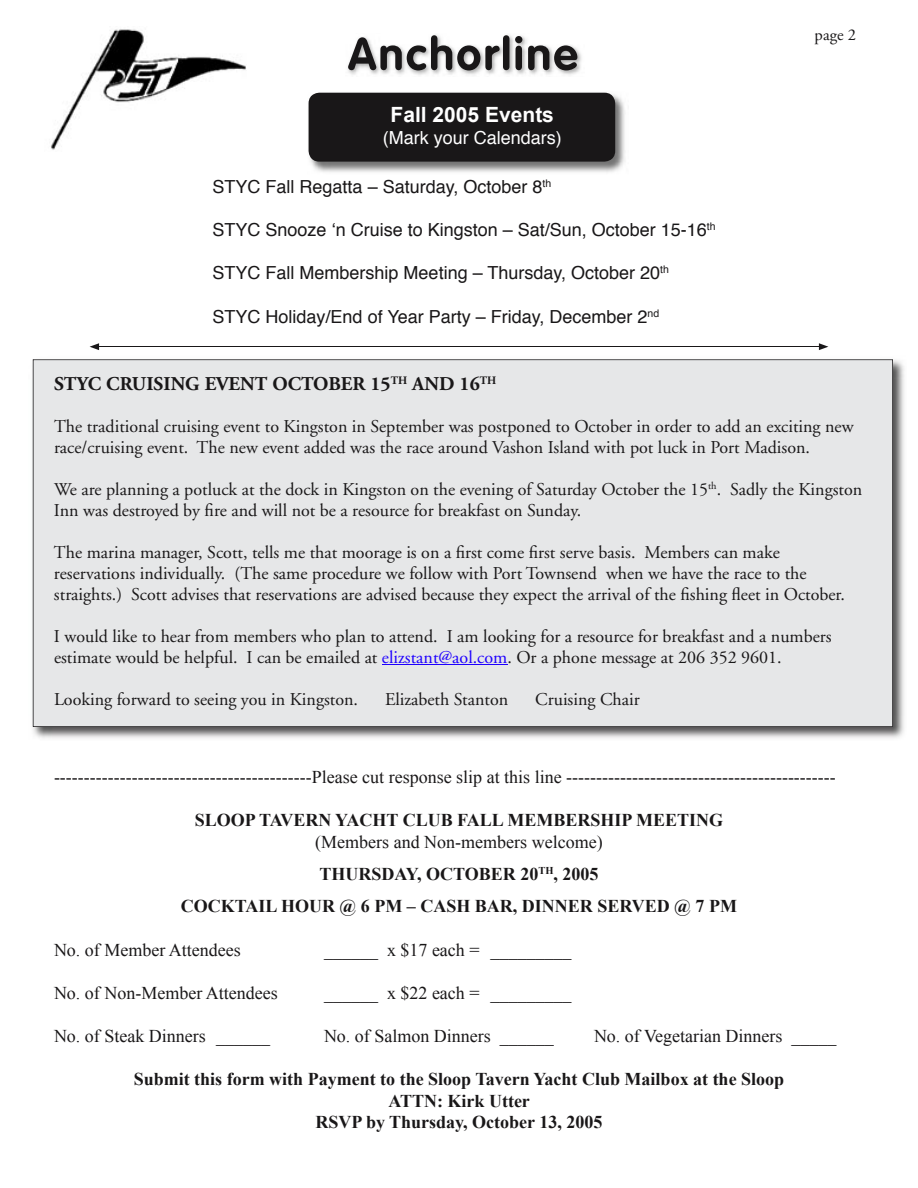
<style>
.page{position:relative;width:918px;height:1188px;background:#fff}
.page>*{position:absolute;margin:0;border:0;box-sizing:border-box;transform-origin:0 0}
.t1{font:700 21px "Arial";color:#fff}
.t2{font:700 19.5px "Adobe Garamond";color:#191718}
.t3{font:18px/21px "Adobe Garamond";color:#191718}
.t4{font:18px "Times New Roman";color:#191718}
.t5{font:700 18px/32.4px "Times New Roman";color:#191718;text-align:center}
.t6{font:18px "Helvetica";color:#191718}
.t7{font:18px "Helvetica";color:#fff}
.t8{font:16.5px "Adobe Garamond";color:#191718}
.s1{color:#1e00ff}
.s2{font-weight:400}
</style>
<div class="page">
<img style="left:32px;top:359px;width:872px;height:379px">
<div style="left:33px;top:359px;width:860px;height:368px;background:#e6e7e8"></div>
<img style="left:51px;top:29px;width:195px;height:121px">
<img style="left:308px;top:92px;width:317px;height:81px">
<div style="left:309px;top:93px;width:306px;height:69px;background:#191718;border-radius:11px"></div>
<img style="left:348px;top:49px;width:234px;height:26px">
<svg style="left:348px;top:35px;width:229px;height:35px"></svg>
<hr style="left:382px;top:665px;width:125px;height:1px;background:#1e00ff">
<hr style="left:97px;top:346px;width:724px;height:1px;background:#191718">
<svg style="left:90px;top:343px;width:9px;height:7px"></svg>
<svg style="left:819px;top:343px;width:9px;height:7px"></svg>
<p class="t1" style="left:391px;top:103px;width:165px">Fall 2005 Events</p>
<p class="t7" style="left:383px;top:125px;width:181px">(Mark your Calendars)</p>
<p class="t6" style="left:213px;top:175px;width:340px">STYC Fall Regatta – Saturday, October 8<sup>th</sup></p>
<p class="t6" style="left:213px;top:218px;width:505px">STYC Snooze ʻn Cruise to Kingston – Sat/Sun, October 15-16<sup>th</sup></p>
<p class="t6" style="left:213px;top:261px;width:458px">STYC Fall Membership Meeting – Thursday, October 20<sup>th</sup></p>
<p class="t6" style="left:213px;top:304px;width:448px">STYC Holiday/End of Year Party – Friday, December 2<sup>nd</sup></p>
<p class="t8" style="left:815px;top:26px;width:43px">page 2</p>
<p class="t2" style="left:54px;top:373px;width:444px">STYC CRUISING EVENT OCTOBER 15<sup>TH</sup> AND 16<sup>TH</sup></p>
<p class="t3" style="left:54px;top:416px;width:801px">The traditional cruising event to Kingston in September was postponed to October in order to add an exciting new race/cruising event. The new event added was the race around Vashon Island with pot luck in Port Madison.</p>
<p class="t3" style="left:54px;top:479px;width:810px">We are planning a potluck at the dock in Kingston on the evening of Saturday October the 15<sup>th</sup>. Sadly the Kingston<br>Inn was destroyed by fire and will not be a resource for breakfast on Sunday.</p>
<p class="t3" style="left:54px;top:542px;width:793px">The marina manager, Scott, tells me that moorage is on a first come first serve basis. Members can make reservations individually. (The same procedure we follow with Port Townsend when we have the race to the straights.) Scott advises that reservations are advised because they expect the arrival of the fishing fleet in October.</p>
<p class="t3" style="left:54px;top:626px;width:779px">I would like to hear from members who plan to attend. I am looking for a resource for breakfast and a numbers estimate would be helpful. I can be emailed at <span class="s1">elizstant@aol.com</span>. Or a phone message at 206 352 9601.</p>
<p class="t3" style="left:54px;top:689px;width:306px">Looking forward to seeing you in Kingston.</p>
<p class="t3" style="left:385px;top:689px;width:125px">Elizabeth Stanton</p>
<p class="t3" style="left:535px;top:689px;width:106px">Cruising Chair</p>
<p class="t4" style="left:54px;top:765px;width:783px">-------------------------------------------Please cut response slip at this line ---------------------------------------------</p>
<p class="t5" style="left:195px;top:803px;width:530px">SLOOP TAVERN YACHT CLUB FALL MEMBERSHIP MEETING</p>
<p class="t5" style="left:181px;top:825px;width:558px"><span class="s2">(Members and Non-members welcome)<br></span>THURSDAY, OCTOBER 20<sup>TH</sup>, 2005<br>COCKTAIL HOUR @ 6 PM – CASH BAR, DINNER SERVED @ 7 PM</p>
<p class="t4" style="left:54px;top:937px;width:188px">No. of Member Attendees</p>
<p class="t4" style="left:324px;top:937px;width:249px">______ x $17 each = _________</p>
<p class="t4" style="left:54px;top:981px;width:225px">No. of Non-Member Attendees</p>
<p class="t4" style="left:324px;top:981px;width:249px">______ x $22 each = _________</p>
<p class="t4" style="left:54px;top:1024px;width:218px">No. of Steak Dinners ______</p>
<p class="t4" style="left:324px;top:1024px;width:231px">No. of Salmon Dinners ______</p>
<p class="t4" style="left:594px;top:1024px;width:244px">No. of Vegetarian Dinners _____</p>
<p class="t5" style="left:134px;top:1068px;width:652px;line-height:21.6px">Submit this form with Payment to the Sloop Tavern Yacht Club Mailbox at the Sloop<br>ATTN: Kirk Utter<br>RSVP by Thursday, October 13, 2005</p>
</div>
